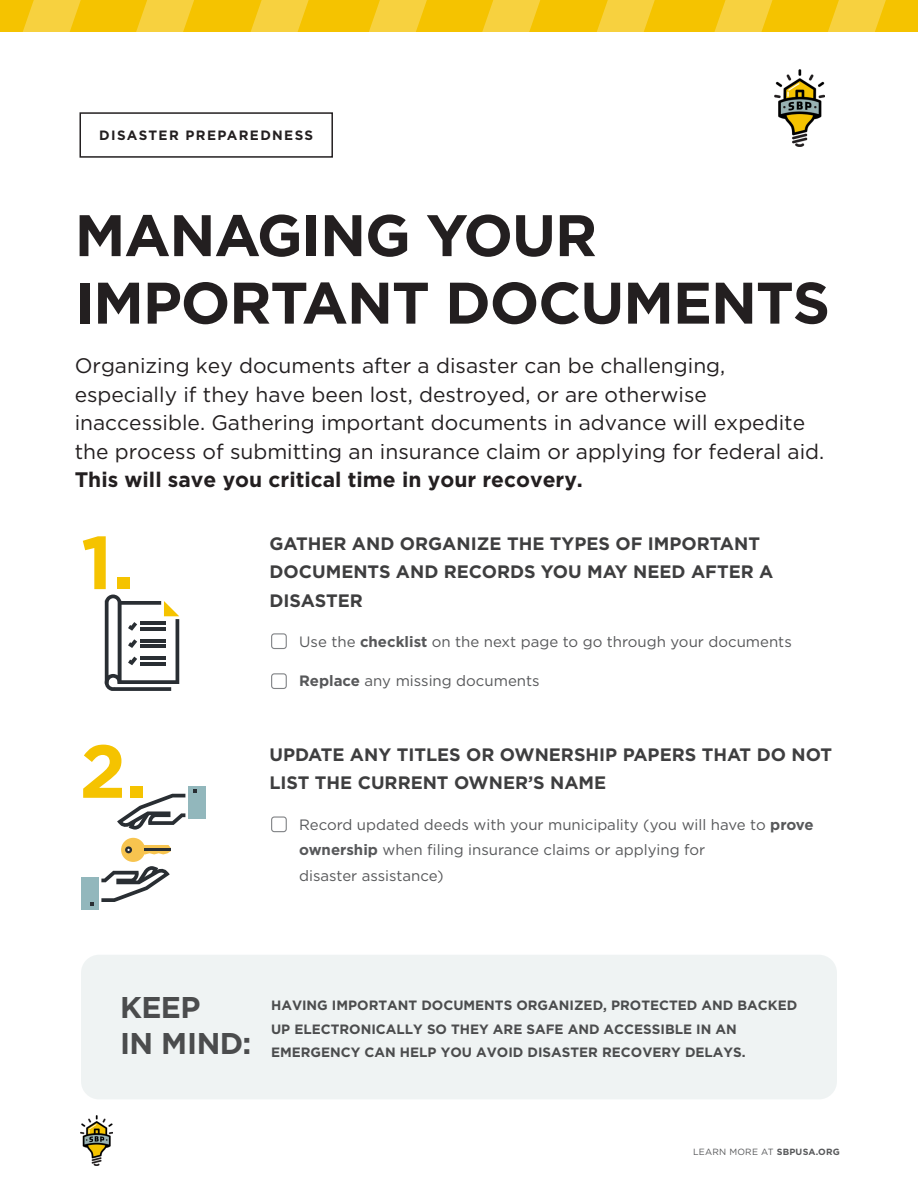
<style>
.page{position:relative;width:918px;height:1188px;background:#fff}
.page>*{position:absolute;margin:0;border:0;box-sizing:border-box;transform-origin:0 0}
.t1{font:700 75px "Gotham";color:#f5c300}
.t2{font:700 58.5px/67.5px "Gotham";letter-spacing:-.02em;color:#231f20}
.t3{font:700 30px/36px "Gotham";letter-spacing:-.02em;color:#4b4c4d}
.t4{font:21px/28.5px "Gotham";color:#231f20}
.t5{font:700 18px/28.5px "Gotham";color:#3e3e3f}
.t6{font:15px/25.5px "Gotham";color:#57585a}
.t7{font:700 13.5px/23.2px "Gotham";color:#4b4c4d}
.t8{font:700 13.5px "Gotham";letter-spacing:.1em;color:#231f20}
.t9{font:9px "Gotham";letter-spacing:.025em;color:#57585a}
.s1{font-weight:700}
</style>
<div class="page">
<svg style="left:0;top:0;width:90px;height:32px;background:#f6ca20"></svg>
<svg style="left:322px;top:0;width:114px;height:32px;background:#f5c819"></svg>
<svg style="left:667px;top:0;width:115px;height:32px;background:#f5c819"></svg>
<svg style="left:90px;top:0;width:227px;height:32px;background:#f5c81a"></svg>
<svg style="left:436px;top:0;width:227px;height:32px;background:#f5c81a"></svg>
<svg style="left:782px;top:0;width:115px;height:32px;background:#f5c819"></svg>
<svg style="left:897px;top:0;width:21px;height:32px"></svg>
<div style="left:80px;top:112px;width:253px;height:46px;border:2px solid #231f20"></div>
<img style="left:81px;top:1116px;width:32px;height:49px">
<img style="left:775px;top:69px;width:49px;height:78px">
<div style="left:271px;top:633px;width:16px;height:16px;border:1px solid #808285;border-radius:3px"></div>
<div style="left:271px;top:673px;width:16px;height:16px;border:1px solid #808285;border-radius:3px"></div>
<div style="left:271px;top:816px;width:16px;height:16px;border:1px solid #808285;border-radius:3px"></div>
<div style="left:81px;top:955px;width:756px;height:144px;background:#eff3f3;border-radius:18px"></div>
<svg style="left:105px;top:595px;width:74px;height:96px"></svg>
<svg style="left:101px;top:866px;width:69px;height:36px"></svg>
<div style="left:81px;top:877px;width:17px;height:33px;background:#92b7bc"></div>
<svg style="left:90px;top:902px;width:4px;height:4px"></svg>
<svg style="left:117px;top:794px;width:68px;height:36px"></svg>
<div style="left:189px;top:786px;width:17px;height:32px;background:#92b7bc"></div>
<svg style="left:193px;top:790px;width:4px;height:3px"></svg>
<div style="left:121px;top:838px;width:24px;height:24px;background:#f7c44f;border-radius:50%"></div>
<svg style="left:125px;top:845px;width:46px;height:9px"></svg>
<hr style="left:144px;top:848px;width:27px;height:3px;background:#292e33">
<p class="t8" style="left:99px;top:127px;width:215px">DISASTER PREPAREDNESS</p>
<p class="t2" style="left:75px;top:201px;width:757px">MANAGING YOUR<br>IMPORTANT DOCUMENTS</p>
<p class="t4" style="left:75px;top:351px;width:751px">Organizing key documents after a disaster can be challenging, especially if they have been lost, destroyed, or are otherwise inaccessible. Gathering important documents in advance will expedite the process of submitting an insurance claim or applying for federal aid.<br><span class="s1">This will save you critical time in your recovery.</span></p>
<p class="t1" style="left:81px;top:513px;width:55px">1.</p>
<p class="t1" style="left:80px;top:722px;width:70px">2.</p>
<p class="t5" style="left:269px;top:529px;width:505px">GATHER AND ORGANIZE THE TYPES OF IMPORTANT<br>DOCUMENTS AND RECORDS YOU MAY NEED AFTER A<br>DISASTER</p>
<p class="t6" style="left:299px;top:629px;width:494px">Use the <span class="s1">checklist</span> on the next page to go through your documents</p>
<p class="t6" style="left:299px;top:668px;width:242px"><span class="s1">Replace</span> any missing documents</p>
<p class="t5" style="left:269px;top:740px;width:564px">UPDATE ANY TITLES OR OWNERSHIP PAPERS THAT DO NOT<br>LIST THE CURRENT OWNER’S NAME</p>
<p class="t6" style="left:299px;top:812px;width:516px">Record updated deeds with your municipality (you will have to <span class="s1">prove ownership</span> when filing insurance claims or applying for<br>disaster assistance)</p>
<p class="t3" style="left:120px;top:989px;width:133px">KEEP<br>IN MIND:</p>
<p class="t7" style="left:271px;top:994px;width:528px">HAVING IMPORTANT DOCUMENTS ORGANIZED, PROTECTED AND BACKED<br>UP ELECTRONICALLY SO THEY ARE SAFE AND ACCESSIBLE IN AN<br>EMERGENCY CAN HELP YOU AVOID DISASTER RECOVERY DELAYS.</p>
<p class="t9" style="left:693px;top:1146px;width:148px">LEARN MORE AT <span class="s1">SBPUSA.ORG</span></p>
</div>
